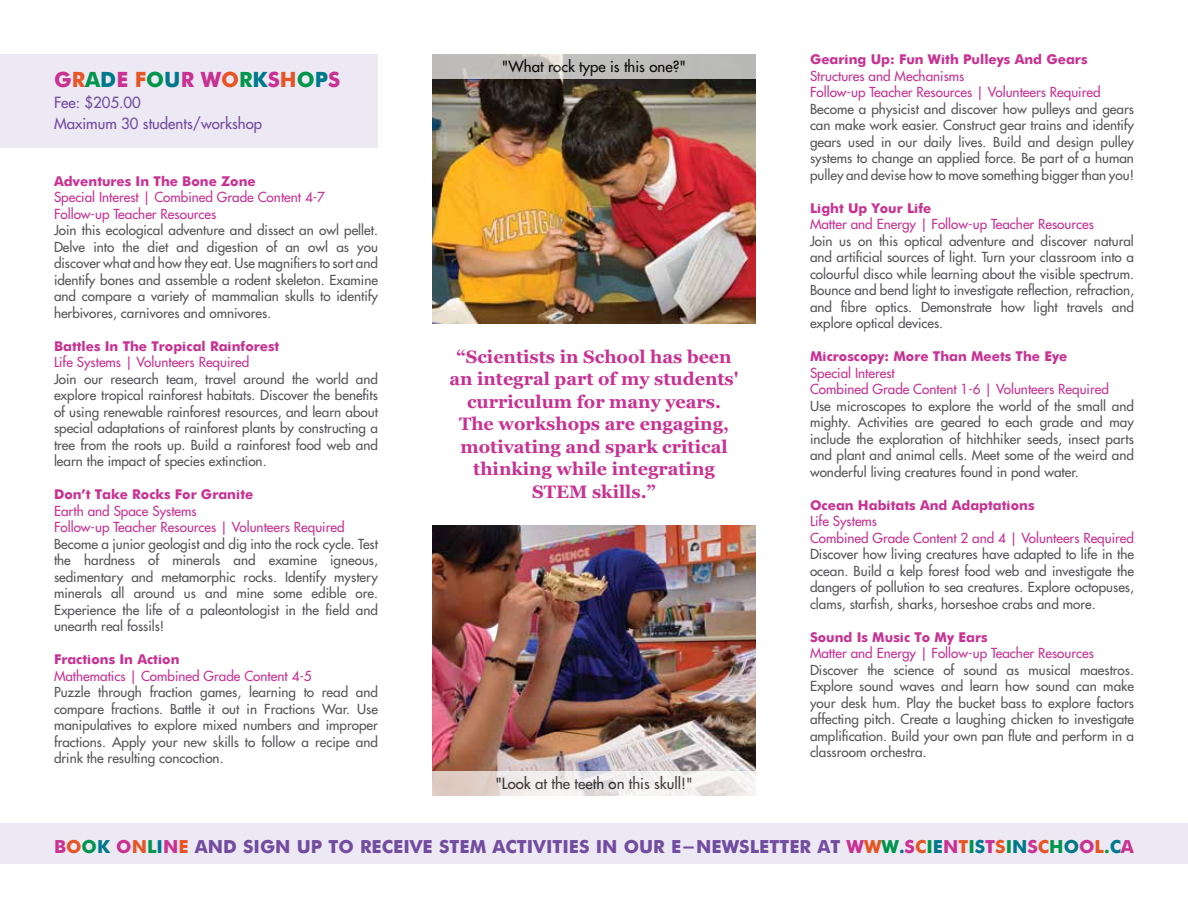
<style>
.page{position:relative;width:1188px;height:918px;background:#fff}
.page>*{position:absolute;margin:0;border:0;box-sizing:border-box;transform-origin:0 0}
.t1{font:700 21px "Futura";color:#c83293}
.t2{font:700 18px/22.5px "Georgia";color:#c83293;text-align:center}
.t3{font:700 18px "Futura";color:#724c9f}
.t4{font:15px "Futura";color:#000}
.t5{font:15px/21px "Futura";color:#724c9f}
.t6{font:13.5px/16.5px "Futura";color:#56565a;text-align:justify}
.t7{font:13.5px/16.5px "Futura";color:#c83293}
.t8{font:700 13.5px "Futura";color:#c83293}
.s1{color:#e65525}
.s2{color:#00954c}
.s3{color:#00788c}
.s4{color:#c83293}
</style>
<div class="page">
<img style="left:432px;top:79px;width:324px;height:245px">
<img style="left:432px;top:526px;width:324px;height:245px">
<div style="left:432px;top:54px;width:324px;height:25px;background:#bdbbba"></div>
<svg style="left:432px;top:771px;width:324px;height:25px;fill:#f0ecec"></svg>
<div style="left:0;top:54px;width:378px;height:93px;background:#ede9f4"></div>
<div style="left:0;top:824px;width:1188px;height:40px;background:#ede9f4"></div>
<h1 class="t1" style="left:54px;top:64px;width:288px">G<span class="s1">R</span><span class="s2">A</span><span class="s3">D</span>E <span class="s1">F</span><span class="s2">O</span><span class="s3">U</span>R W<span class="s1">O</span><span class="s2">R</span><span class="s3">K</span>S<span class="s1">H</span><span class="s2">O</span><span class="s3">P</span>S</h1>
<p class="t5" style="left:54px;top:92px;width:210px">Fee: $205.00<br>Maximum 30 students/workshop</p>
<p class="t8" style="left:54px;top:171px;width:203px">Adventures In The Bone Zone</p>
<p class="t7" style="left:54px;top:189px;width:273px">Special Interest | Combined Grade Content 4-7<br>Follow-up Teacher Resources</p>
<p class="t6" style="left:54px;top:222px;width:326px">Join this ecological adventure and dissect an owl pellet.<br>Delve into the diet and digestion of an owl as you discover what and how they eat. Use magnifiers to sort and identify bones and assemble a rodent skeleton. Examine and compare a variety of mammalian skulls to identify herbivores, carnivores and omnivores.</p>
<p class="t8" style="left:54px;top:336px;width:227px">Battles In The Tropical Rainforest</p>
<p class="t7" style="left:54px;top:354px;width:197px">Life Systems | Volunteers Required</p>
<p class="t6" style="left:54px;top:371px;width:326px">Join our research team, travel around the world and explore tropical rainforest habitats. Discover the benefits of using renewable rainforest resources, and learn about special adaptations of rainforest plants by constructing a tree from the roots up. Build a rainforest food web and learn the impact of species extinction.</p>
<p class="t8" style="left:54px;top:485px;width:201px">Don’t Take Rocks For Granite</p>
<p class="t7" style="left:54px;top:503px;width:292px">Earth and Space Systems<br>Follow-up Teacher Resources | Volunteers Required</p>
<p class="t6" style="left:54px;top:536px;width:326px">Become a junior geologist and dig into the rock cycle. Test the hardness of minerals and examine igneous, sedimentary and metamorphic rocks. Identify mystery minerals all around us and mine some edible ore.<br>Experience the life of a paleontologist in the field and unearth real fossils!</p>
<p class="t8" style="left:54px;top:650px;width:127px">Fractions In Action</p>
<p class="t7" style="left:54px;top:668px;width:259px">Mathematics | Combined Grade Content 4-5</p>
<p class="t6" style="left:54px;top:684px;width:326px">Puzzle through fraction games, learning to read and compare fractions. Battle it out in Fractions War. Use manipulatives to explore mixed numbers and improper fractions. Apply your new skills to follow a recipe and drink the resulting concoction.</p>
<p class="t4" style="left:502px;top:57px;width:186px">"What rock type is this one?"</p>
<h2 class="t2" style="left:449px;top:345px;width:291px">“Scientists in School has been an integral part of my students' curriculum for many years.<br>The workshops are engaging, motivating and spark critical thinking while integrating<br>STEM skills.”</h2>
<p class="t4" style="left:495px;top:775px;width:199px">"Look at the teeth on this skull!"</p>
<p class="t8" style="left:810px;top:50px;width:279px">Gearing Up: Fun With Pulleys And Gears</p>
<p class="t7" style="left:810px;top:68px;width:292px">Structures and Mechanisms<br>Follow-up Teacher Resources | Volunteers Required</p>
<p class="t6" style="left:810px;top:101px;width:326px">Become a physicist and discover how pulleys and gears can make work easier. Construct gear trains and identify gears used in our daily lives. Build and design pulley systems to change an applied force. Be part of a human pulley and devise how to move something bigger than you!</p>
<p class="t8" style="left:810px;top:198px;width:123px">Light Up Your Life</p>
<p class="t7" style="left:810px;top:216px;width:285px">Matter and Energy | Follow-up Teacher Resources</p>
<p class="t6" style="left:810px;top:233px;width:326px">Join us on this optical adventure and discover natural and artificial sources of light. Turn your classroom into a colourful disco while learning about the visible spectrum.<br>Bounce and bend light to investigate reflection, refraction, and fibre optics. Demonstrate how light travels and explore optical devices.</p>
<p class="t8" style="left:810px;top:347px;width:259px">Microscopy: More Than Meets The Eye</p>
<p class="t7" style="left:810px;top:365px;width:300px">Special Interest<br>Combined Grade Content 1-6 | Volunteers Required</p>
<p class="t6" style="left:810px;top:398px;width:326px">Use microscopes to explore the world of the small and mighty. Activities are geared to each grade and may include the exploration of hitchhiker seeds, insect parts and plant and animal cells. Meet some of the weird and wonderful living creatures found in pond water.</p>
<p class="t8" style="left:810px;top:495px;width:226px">Ocean Habitats And Adaptations</p>
<p class="t7" style="left:810px;top:513px;width:326px">Life Systems<br>Combined Grade Content 2 and 4 | Volunteers Required</p>
<p class="t6" style="left:810px;top:546px;width:326px">Discover how living creatures have adapted to life in the ocean. Build a kelp forest food web and investigate the dangers of pollution to sea creatures. Explore octopuses, clams, starfish, sharks, horseshoe crabs and more.</p>
<p class="t8" style="left:810px;top:627px;width:179px">Sound Is Music To My Ears</p>
<p class="t7" style="left:810px;top:645px;width:285px">Matter and Energy | Follow-up Teacher Resources</p>
<p class="t6" style="left:810px;top:661px;width:326px">Discover the science of sound as musical maestros.<br>Explore sound waves and learn how sound can make your desk hum. Play the bucket bass to explore factors affecting pitch. Create a laughing chicken to investigate amplification. Build your own pan flute and perform in a classroom orchestra.</p>
<h2 class="t3" style="left:54px;top:834px;width:1081px"><span class="s4">B</span><span class="s1">O</span><span class="s2">O</span><span class="s3">K</span> <span class="s4">O</span><span class="s1">N</span><span class="s2">L</span><span class="s3">I</span><span class="s4">N</span><span class="s1">E</span> AND SIGN UP TO RECEIVE STEM ACTIVITIES IN OUR E-NEWSLETTER AT <span class="s4">W</span><span class="s1">W</span><span class="s2">W</span><span class="s3">.</span><span class="s4">S</span><span class="s1">C</span><span class="s2">I</span><span class="s3">E</span><span class="s4">N</span><span class="s1">T</span><span class="s2">I</span><span class="s3">S</span><span class="s4">T</span><span class="s1">S</span><span class="s2">I</span><span class="s3">N</span><span class="s4">S</span><span class="s1">C</span><span class="s2">H</span><span class="s3">O</span><span class="s4">O</span><span class="s1">L</span><span class="s2">.</span><span class="s3">C</span><span class="s4">A</span></h2>
</div>
